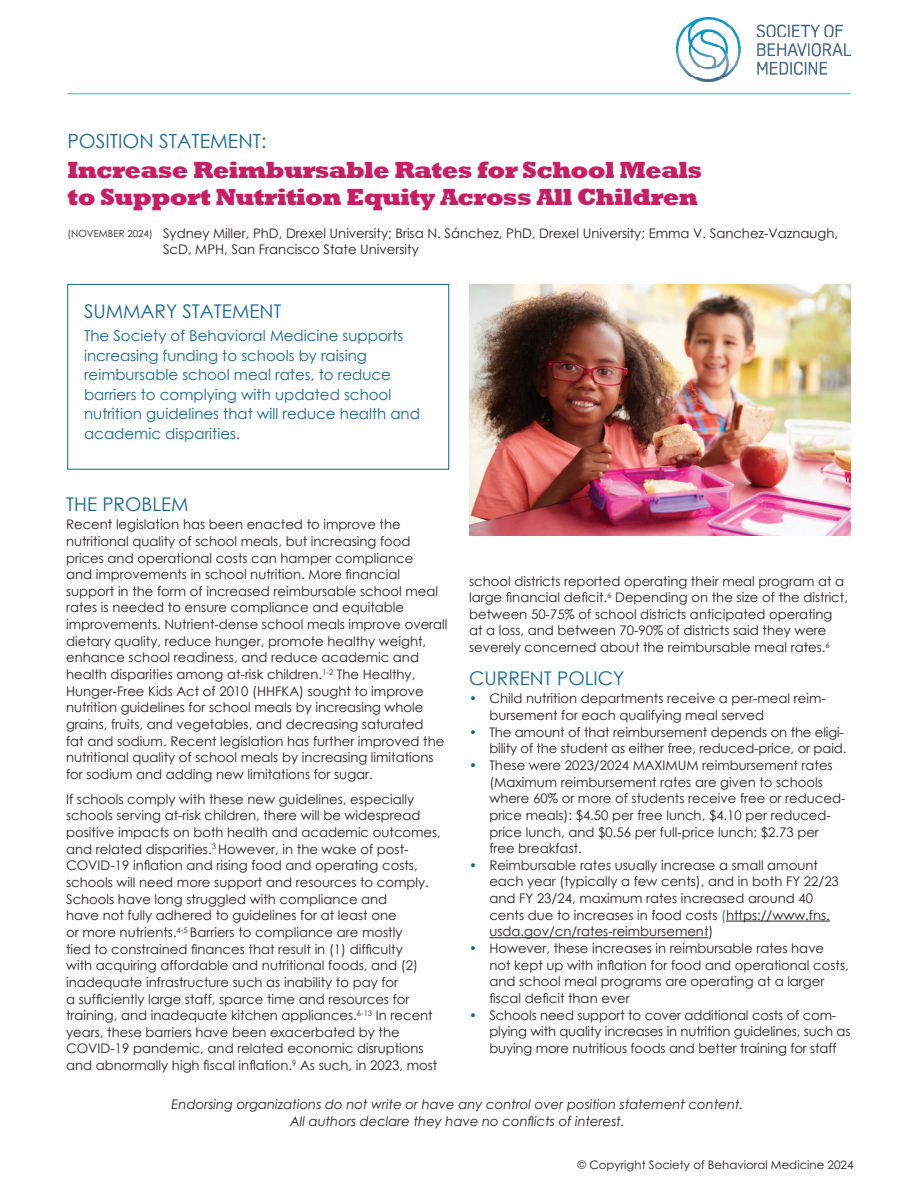
<style>
.page{position:relative;width:918px;height:1188px;background:#fff}
.page>*{position:absolute;margin:0;border:0;box-sizing:border-box;transform-origin:0 0}
.t1{font:800 24px/27px "Rockwell";letter-spacing:-.03em;color:#c71e66}
.t2{font:19.35px "Century Gothic";color:#156699}
.t3{font:18.9px "Century Gothic";color:#156699}
.t4{font:15px/19.5px "Century Gothic";color:#156699}
.t5{font:13.2px/16.6px "Century Gothic";color:#231f20}
.t6{font:italic 13.2px/16.6px "Century Gothic";color:#231f20;text-align:center}
.t7{font:11.7px "Century Gothic Pro";color:#231f20}
.t8{font:9.75px "Century Gothic";color:#231f20}
.s1{color:#156699}
</style>
<div class="page">
<img style="left:676px;top:17px;width:175px;height:64px">
<hr style="left:68px;top:93px;width:782px;height:1px;background:#1ebfdd">
<div style="left:68px;top:284px;width:381px;height:185px;border:1px solid #156699"></div>
<img style="left:469px;top:284px;width:381px;height:252px">
<hr style="left:726px;top:921px;width:104px;height:1px;background:#231f20">
<hr style="left:489px;top:937px;width:220px;height:1px;background:#231f20">
<h2 class="t2" style="left:68px;top:128px;width:200px">POSITION STATEMENT:</h2>
<h1 class="t1" style="left:68px;top:157px;width:636px">Increase Reimbursable Rates for School Meals to Support Nutrition Equity Across All Children</h1>
<p class="t8" style="left:68px;top:226px;width:87px">(NOVEMBER 2024)</p>
<p class="t5" style="left:163px;top:224px;width:677px">Sydney Miller, PhD, Drexel University; Brisa N. Sánchez, PhD, Drexel University; Emma V. Sanchez-Vaznaugh,<br>ScD, MPH, San Francisco State University</p>
<h3 class="t3" style="left:84px;top:298px;width:199px">SUMMARY STATEMENT</h3>
<p class="t4" style="left:84px;top:326px;width:338px">The Society of Behavioral Medicine supports increasing funding to schools by raising reimbursable school meal rates, to reduce barriers to complying with updated school nutrition guidelines that will reduce health and academic disparities.</p>
<h3 class="t3" style="left:66px;top:491px;width:124px">THE PROBLEM</h3>
<p class="t5" style="left:66px;top:516px;width:383px">Recent legislation has been enacted to improve the nutritional quality of school meals, but increasing food prices and operational costs can hamper compliance<br>and improvements in school nutrition. More financial support in the form of increased reimbursable school meal rates is needed to ensure compliance and equitable improvements. Nutrient-dense school meals improve overall dietary quality, reduce hunger, promote healthy weight, enhance school readiness, and reduce academic and health disparities among at-risk children.<sup>1-2</sup> The Healthy, Hunger-Free Kids Act of 2010 (HHFKA) sought to improve nutrition guidelines for school meals by increasing whole grains, fruits, and vegetables, and decreasing saturated<br>fat and sodium. Recent legislation has further improved the nutritional quality of school meals by increasing limitations for sodium and adding new limitations for sugar.</p>
<p class="t5" style="left:66px;top:790px;width:376px">If schools comply with these new guidelines, especially schools serving at-risk children, there will be widespread positive impacts on both health and academic outcomes, and related disparities.<sup>3</sup> However, in the wake of post-COVID-19 inflation and rising food and operating costs, schools will need more support and resources to comply.<br>Schools have long struggled with compliance and<br>have not fully adhered to guidelines for at least one<br>or more nutrients.<sup>4-5</sup> Barriers to compliance are mostly<br>tied to constrained finances that result in (1) difficulty<br>with acquiring affordable and nutritional foods, and (2) inadequate infrastructure such as inability to pay for<br>a sufficiently large staff, sparce time and resources for training, and inadequate kitchen appliances.<sup>6-13</sup> In recent years, these barriers have been exacerbated by the COVID-19 pandemic, and related economic disruptions and abnormally high fiscal inflation.<sup>9</sup> As such, in 2023, most</p>
<p class="t5" style="left:469px;top:572px;width:380px">school districts reported operating their meal program at a large financial deficit.<sup>6</sup> Depending on the size of the district, between 50-75% of school districts anticipated operating at a loss, and between 70-90% of districts said they were severely concerned about the reimbursable meal rates.<sup>6</sup></p>
<h3 class="t3" style="left:469px;top:665px;width:157px">CURRENT POLICY</h3>
<p class="t5" style="left:489px;top:690px;width:338px;text-indent:-20px"><span class="s1">•</span> Child nutrition departments receive a per-meal reim&shy;bursement for each qualifying meal served</p>
<p class="t5" style="left:469px;top:723px;width:379px;text-align:right"><span class="s1">•</span> The amount of that reimbursement depends on the eligi&shy;bility of the student as either free, reduced-price, or paid.</p>
<p class="t5" style="left:489px;top:757px;width:358px;text-indent:-20px"><span class="s1">•</span> These were 2023/2024 MAXIMUM reimbursement rates (Maximum reimbursement rates are given to schools where 60% or more of students receive free or reduced&shy;price meals): $4.50 per free lunch, $4.10 per reduced&shy;price lunch, and $0.56 per full-price lunch; $2.73 per free breakfast.</p>
<p class="t5" style="left:489px;top:857px;width:351px;text-indent:-20px"><span class="s1">•</span> Reimbursable rates usually increase a small amount each year (typically a few cents), and in both FY 22/23 and FY 23/24, maximum rates increased around 40 cents due to increases in food costs <span class="s1">(</span>https://www.fns. usda.gov/cn/rates-reimbursement)</p>
<p class="t5" style="left:489px;top:940px;width:361px;text-indent:-20px"><span class="s1">•</span> However, these increases in reimbursable rates have<br>not kept up with inflation for food and operational costs, and school meal programs are operating at a larger fiscal deficit than ever</p>
<p class="t5" style="left:489px;top:1006px;width:363px;text-indent:-20px"><span class="s1">•</span> Schools need support to cover additional costs of com&shy;plying with quality increases in nutrition guidelines, such as buying more nutritious foods and better training for staff</p>
<p class="t6" style="left:172px;top:1096px;width:573px">Endorsing organizations do not write or have any control over position statement content.<br>All authors declare they have no conflicts of interest.</p>
<p class="t7" style="left:577px;top:1157px;width:278px">© Copyright Society of Behavioral Medicine 2024</p>
</div>
